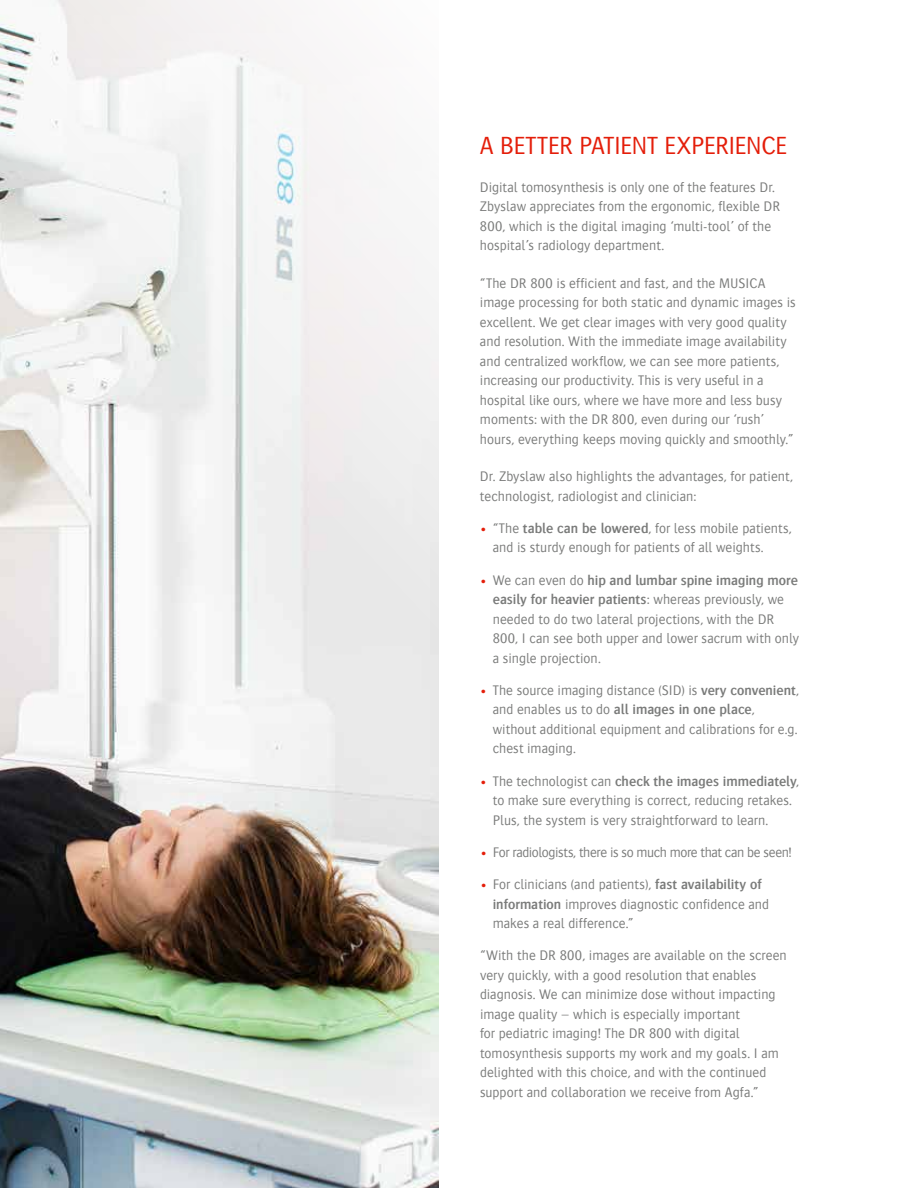
<style>
.page{position:relative;width:918px;height:1188px;background:#fff}
.page>*{position:absolute;margin:0;border:0;box-sizing:border-box;transform-origin:0 0}
.t1{font:300 25.5px "Bosis For Agfa";letter-spacing:-.02em;color:#e41e0a}
.t2{font:300 14.25px/19.5px "Bosis For Agfa";letter-spacing:.005em;color:#7a7b7a}
.t3{font:300 14.25px "Bosis For Agfa";letter-spacing:-.025em;color:#7a7b7a}
.s1{color:#e41e0a}
.s2{font-weight:600}
</style>
<div class="page">
<img style="left:0;top:0;width:438px;height:1188px">
<h1 class="t1" style="left:480px;top:132px;width:309px">A BETTER PATIENT EXPERIENCE</h1>
<p class="t2" style="left:480px;top:177px;width:302px">Digital tomosynthesis is only one of the features Dr.<br>Zbyslaw appreciates from the ergonomic, flexible DR 800, which is the digital imaging ‘multi-tool’ of the hospital’s radiology department.</p>
<p class="t2" style="left:480px;top:273px;width:317px">“The DR 800 is efficient and fast, and the MUSICA image processing for both static and dynamic images is excellent. We get clear images with very good quality and resolution. With the immediate image availability and centralized workflow, we can see more patients, increasing our productivity. This is very useful in a hospital like ours, where we have more and less busy moments: with the DR 800, even during our ‘rush’ hours, everything keeps moving quickly and smoothly.”</p>
<p class="t2" style="left:480px;top:466px;width:314px">Dr. Zbyslaw also highlights the advantages, for patient, technologist, radiologist and clinician:</p>
<p class="t2" style="left:493px;top:518px;width:301px;text-indent:-13px"><span class="s1">•</span> “The <span class="s2">table can be lowered</span>, for less mobile patients, and is sturdy enough for patients of all weights.</p>
<p class="t2" style="left:493px;top:570px;width:308px;text-indent:-13px"><span class="s1">•</span> We can even do <span class="s2">hip and lumbar spine imaging more easily for heavier patients</span>: whereas previously, we needed to do two lateral projections, with the DR 800, I can see both upper and lower sacrum with only a single projection.</p>
<p class="t2" style="left:493px;top:680px;width:308px;text-indent:-13px"><span class="s1">•</span> The source imaging distance (SID) is <span class="s2">very convenient</span>, and enables us to do <span class="s2">all images in one place</span>, without additional equipment and calibrations for e.g. chest imaging.</p>
<p class="t2" style="left:493px;top:771px;width:308px;text-indent:-13px"><span class="s1">•</span> The technologist can <span class="s2">check the images immediately</span>, to make sure everything is correct, reducing retakes.<br>Plus, the system is very straightforward to learn.</p>
<p class="t3" style="left:480px;top:845px;width:313px"><span class="s1">•</span> For radiologists, there is so much more that can be seen!</p>
<p class="t2" style="left:493px;top:875px;width:278px;text-indent:-13px"><span class="s1">•</span> For clinicians (and patients), <span class="s2">fast availability of information</span> improves diagnostic confidence and makes a real difference.”</p>
<p class="t2" style="left:480px;top:946px;width:308px">“With the DR 800, images are available on the screen very quickly, with a good resolution that enables diagnosis. We can minimize dose without impacting image quality – which is especially important<br>for pediatric imaging! The DR 800 with digital tomosynthesis supports my work and my goals. I am delighted with this choice, and with the continued support and collaboration we receive from Agfa.”</p>
</div>
